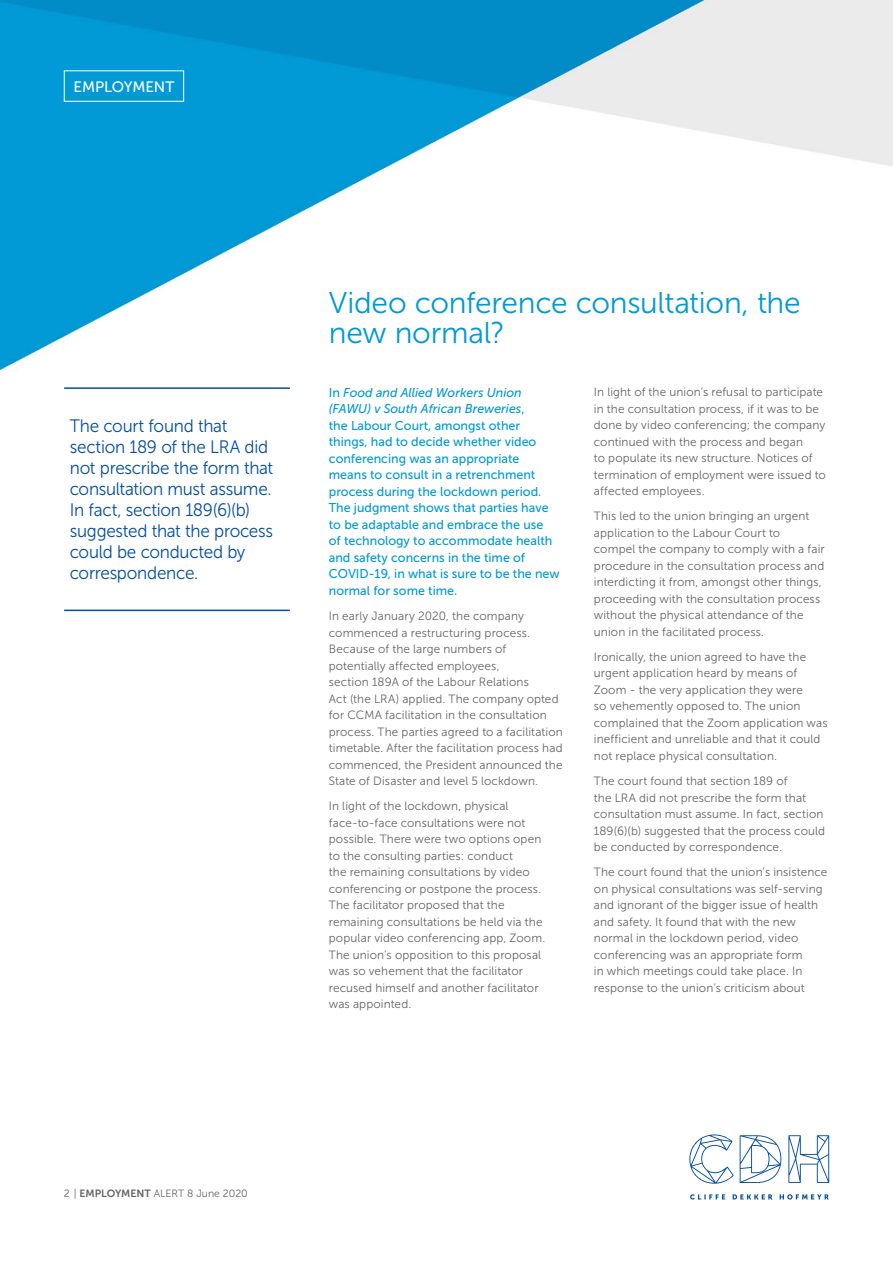
<style>
.page{position:relative;width:893px;height:1263px;background:#fff}
.page>*{position:absolute;margin:0;border:0;box-sizing:border-box;transform-origin:0 0}
.t1{font:30px/30px "Museo Sans 300";letter-spacing:-.005em;color:#0099d6}
.t2{font:18px/21px "Museo Sans 300";letter-spacing:-.015em;color:#034ea2;scale:.95 1}
.t3{font:15.15px "Museo Sans 500";letter-spacing:-.005em;color:#fff}
.t4{font:12.75px/16.5px "Museo Sans 500";color:#0099d6}
.t5{font:12px/16.5px "Museo Sans 300";letter-spacing:.01em;color:#636466}
.t6{font:10.5px "Museo Sans 300";color:#636466}
.s1{font-style:italic}
.s2{font-family:"Museo Sans 700"}
</style>
<div class="page">
<svg style="left:690px;top:1194px;width:139px;height:5px"></svg>
<svg style="left:689px;top:1134px;width:45px;height:50px"></svg>
<svg style="left:740px;top:1135px;width:41px;height:48px"></svg>
<svg style="left:788px;top:1135px;width:41px;height:48px"></svg>
<img style="left:0;top:0;width:893px;height:371px">
<div style="left:64px;top:70px;width:120px;height:32px;border:1px solid #fff"></div>
<hr style="left:64px;top:387px;width:226px;height:2px;background:#034ea2">
<hr style="left:64px;top:610px;width:226px;height:1px;background:#034ea2">
<p class="t3" style="left:74px;top:78px;width:102px">EMPLOYMENT</p>
<h2 class="t2" style="left:70px;top:416px;width:216px">The court found that section 189 of the LRA did not prescribe the form that consultation must assume.<br>In fact, section 189(6)(b) suggested that the process could be conducted by correspondence.</h2>
<h1 class="t1" style="left:329px;top:288px;width:473px">Video conference consultation, the new normal?</h1>
<p class="t4" style="left:329px;top:384px;width:232px">In <span class="s1">Food and Allied Workers Union (FAWU) v South African Breweries</span>,<br>the Labour Court, amongst other things, had to decide whether video conferencing was an appropriate means to consult in a retrenchment process during the lockdown period.<br>The judgment shows that parties have to be adaptable and embrace the use<br>of technology to accommodate health and safety concerns in the time of COVID-19, in what is sure to be the new normal for some time.</p>
<p class="t5" style="left:329px;top:608px;width:235px">In early January 2020, the company commenced a restructuring process.<br>Because of the large numbers of potentially affected employees,<br>section 189A of the Labour Relations<br>Act (the LRA) applied. The company opted for CCMA facilitation in the consultation process. The parties agreed to a facilitation timetable. After the facilitation process had commenced, the President announced the State of Disaster and level 5 lockdown.</p>
<p class="t5" style="left:329px;top:798px;width:218px">In light of the lockdown, physical face-to-face consultations were not possible. There were two options open to the consulting parties: conduct<br>the remaining consultations by video conferencing or postpone the process.<br>The facilitator proposed that the remaining consultations be held via the popular video conferencing app, Zoom.<br>The union’s opposition to this proposal was so vehement that the facilitator recused himself and another facilitator was appointed.</p>
<p class="t5" style="left:594px;top:384px;width:233px">In light of the union’s refusal to participate in the consultation process, if it was to be done by video conferencing; the company continued with the process and began<br>to populate its new structure. Notices of termination of employment were issued to affected employees.</p>
<p class="t5" style="left:594px;top:508px;width:232px">This led to the union bringing an urgent application to the Labour Court to compel the company to comply with a fair procedure in the consultation process and interdicting it from, amongst other things, proceeding with the consultation process without the physical attendance of the union in the facilitated process.</p>
<p class="t5" style="left:594px;top:649px;width:235px">Ironically, the union agreed to have the urgent application heard by means of Zoom - the very application they were<br>so vehemently opposed to. The union complained that the Zoom application was inefficient and unreliable and that it could not replace physical consultation.</p>
<p class="t5" style="left:594px;top:773px;width:233px">The court found that section 189 of<br>the LRA did not prescribe the form that consultation must assume. In fact, section 189(6)(b) suggested that the process could be conducted by correspondence.</p>
<p class="t5" style="left:594px;top:864px;width:235px">The court found that the union’s insistence on physical consultations was self-serving and ignorant of the bigger issue of health and safety. It found that with the new normal in the lockdown period, video conferencing was an appropriate form<br>in which meetings could take place. In response to the union’s criticism about</p>
<p class="t6" style="left:64px;top:1188px;width:186px">2 | <span class="s2">EMPLOYMENT</span> ALERT 8 June 2020</p>
</div>
